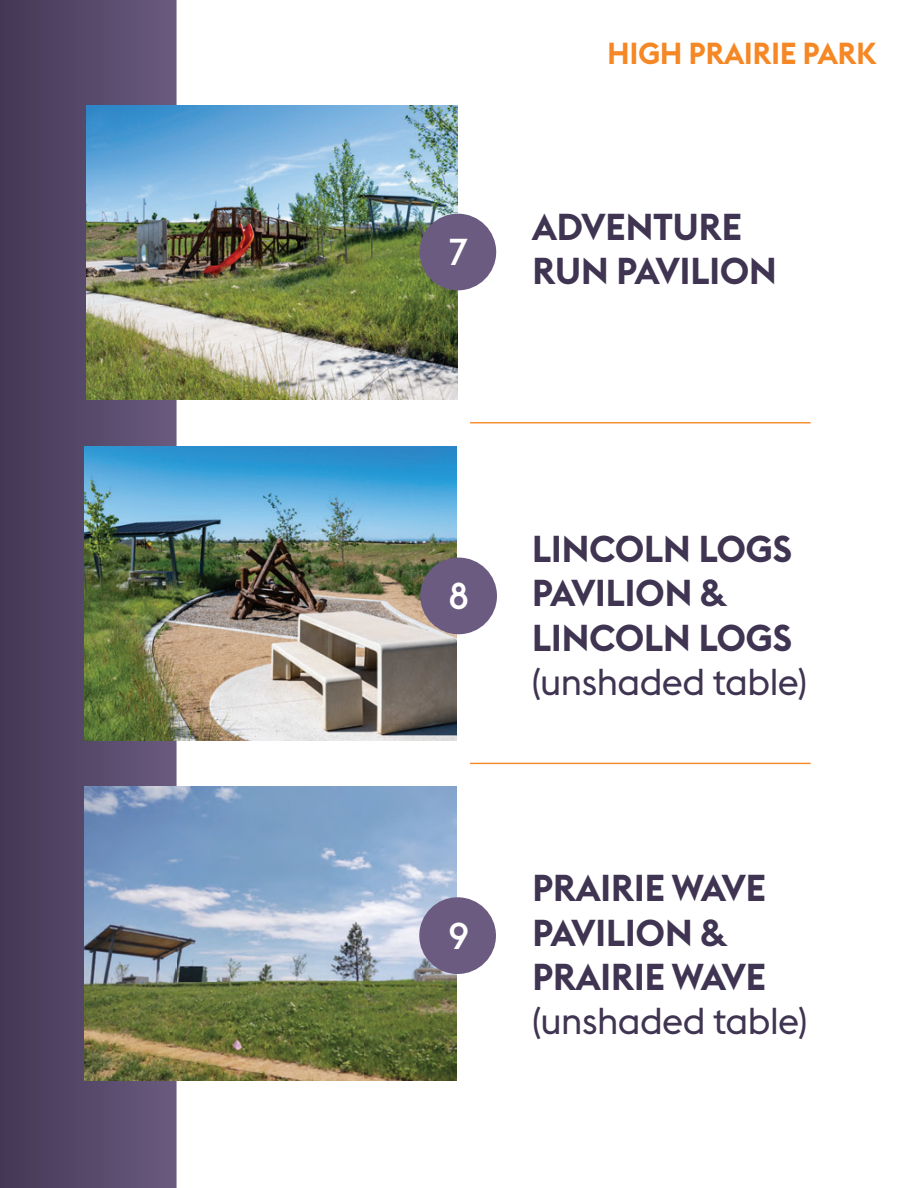
<style>
.page{position:relative;width:918px;height:1188px;background:#fff}
.page>*{position:absolute;margin:0;border:0;box-sizing:border-box;transform-origin:0 0}
.t1{font:600 36.9px/44.2px "Euclid Flex";letter-spacing:-.015em;color:#3f3451}
.t2{font:36.9px "Euclid Flex";letter-spacing:-.015em;color:#3f3451}
.t3{font:500 36.9px "Euclid Flex";color:#fff}
.t4{font:600 30px "Euclid Flex";letter-spacing:-.015em;color:#f58725}
</style>
<div class="page">
<svg style="left:0;top:0;width:177px;height:1188px;background:#504463"></svg>
<hr style="left:470px;top:422px;width:341px;height:1px;background:#f58725">
<hr style="left:470px;top:763px;width:341px;height:1px;background:#f58725">
<img style="left:86px;top:105px;width:372px;height:294px">
<div style="left:420px;top:214px;width:76px;height:76px;background:#6b5b80;border-radius:50%"></div>
<img style="left:85px;top:447px;width:372px;height:293px">
<div style="left:420px;top:558px;width:77px;height:76px;background:#6b5b80;border-radius:50%"></div>
<img style="left:85px;top:787px;width:372px;height:293px">
<div style="left:419px;top:897px;width:77px;height:77px;background:#6b5b80;border-radius:50%"></div>
<p class="t3" style="left:449px;top:231px;width:20px">7</p>
<p class="t4" style="left:607px;top:36px;width:271px">HIGH PRAIRIE PARK</p>
<p class="t1" style="left:532px;top:205px;width:246px">ADVENTURE<br>RUN PAVILION</p>
<p class="t3" style="left:449px;top:575px;width:22px">8</p>
<p class="t1" style="left:532px;top:527px;width:262px">LINCOLN LOGS<br>PAVILION &amp;<br>LINCOLN LOGS</p>
<p class="t2" style="left:532px;top:661px;width:277px">(unshaded table)</p>
<p class="t3" style="left:449px;top:915px;width:22px">9</p>
<p class="t1" style="left:532px;top:866px;width:236px">PRAIRIE WAVE<br>PAVILION &amp;<br>PRAIRIE WAVE</p>
<p class="t2" style="left:532px;top:1000px;width:277px">(unshaded table)</p>
</div>
